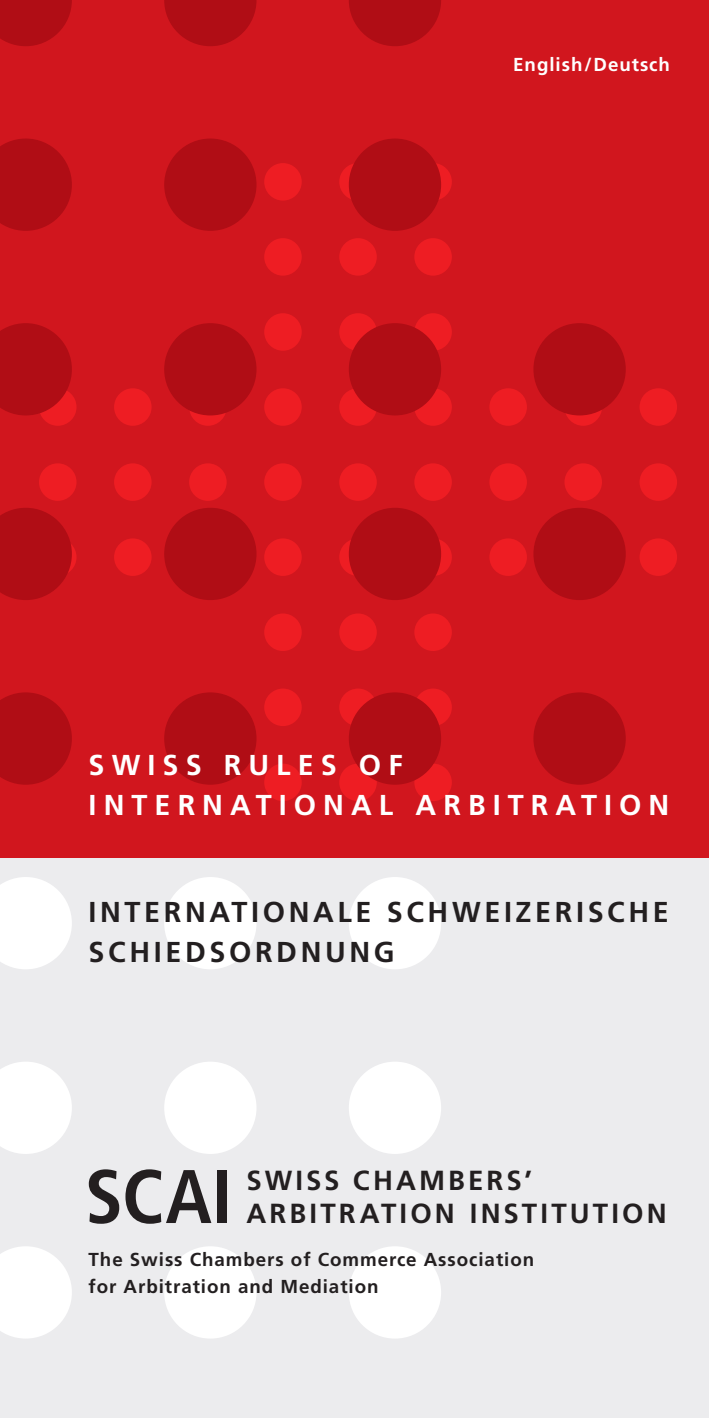
<style>
.page{position:relative;width:709px;height:1418px;background:#fff}
.page>*{position:absolute;margin:0;border:0;box-sizing:border-box;transform-origin:0 0}
.t1{font:700 condensed 75.75px "Frutiger LT";color:#231f20}
.t2{font:700 28.75px/40px "Frutiger LT";letter-spacing:.125em;color:#231f20}
.t3{font:700 28.75px/40px "Frutiger LT";letter-spacing:.245em;color:#fff}
.t4{font:700 27.5px "Frutiger LT";letter-spacing:.115em;color:#231f20}
.t5{font:700 18.75px/26.2px "Frutiger LT";letter-spacing:.05em;color:#231f20}
.t6{font:700 18.75px "Frutiger LT";letter-spacing:.05em;color:#fff}
</style>
<div class="page">
<div style="left:0;top:808px;width:709px;height:609px;background:#ececee"></div>
<div style="left:0;top:0;width:709px;height:857px;background:#d1161e"></div>
<div style="left:264px;top:163px;width:38px;height:38px;background:#ee1d23;border-radius:50%"></div>
<div style="left:264px;top:238px;width:38px;height:38px;background:#ee1d23;border-radius:50%"></div>
<div style="left:264px;top:313px;width:38px;height:38px;background:#ee1d23;border-radius:50%"></div>
<div style="left:264px;top:388px;width:38px;height:38px;background:#ee1d23;border-radius:50%"></div>
<div style="left:189px;top:388px;width:38px;height:38px;background:#ee1d23;border-radius:50%"></div>
<div style="left:114px;top:388px;width:38px;height:38px;background:#ee1d23;border-radius:50%"></div>
<div style="left:39px;top:388px;width:37px;height:38px;background:#ee1d23;border-radius:50%"></div>
<div style="left:264px;top:463px;width:38px;height:38px;background:#ee1d23;border-radius:50%"></div>
<div style="left:189px;top:463px;width:38px;height:38px;background:#ee1d23;border-radius:50%"></div>
<div style="left:114px;top:463px;width:38px;height:38px;background:#ee1d23;border-radius:50%"></div>
<div style="left:39px;top:463px;width:37px;height:38px;background:#ee1d23;border-radius:50%"></div>
<div style="left:264px;top:538px;width:38px;height:38px;background:#ee1d23;border-radius:50%"></div>
<div style="left:114px;top:538px;width:38px;height:38px;background:#ee1d23;border-radius:50%"></div>
<div style="left:39px;top:538px;width:37px;height:38px;background:#ee1d23;border-radius:50%"></div>
<div style="left:264px;top:613px;width:38px;height:38px;background:#ee1d23;border-radius:50%"></div>
<div style="left:264px;top:688px;width:38px;height:38px;background:#ee1d23;border-radius:50%"></div>
<div style="left:264px;top:763px;width:38px;height:38px;background:#ee1d23;border-radius:50%"></div>
<div style="left:339px;top:163px;width:38px;height:38px;background:#ee1d23;border-radius:50%"></div>
<div style="left:339px;top:238px;width:38px;height:38px;background:#ee1d23;border-radius:50%"></div>
<div style="left:339px;top:313px;width:38px;height:38px;background:#ee1d23;border-radius:50%"></div>
<div style="left:339px;top:388px;width:38px;height:38px;background:#ee1d23;border-radius:50%"></div>
<div style="left:339px;top:463px;width:38px;height:38px;background:#ee1d23;border-radius:50%"></div>
<div style="left:339px;top:538px;width:38px;height:38px;background:#ee1d23;border-radius:50%"></div>
<div style="left:339px;top:613px;width:38px;height:38px;background:#ee1d23;border-radius:50%"></div>
<div style="left:339px;top:688px;width:38px;height:38px;background:#ee1d23;border-radius:50%"></div>
<div style="left:339px;top:763px;width:38px;height:38px;background:#ee1d23;border-radius:50%"></div>
<div style="left:414px;top:163px;width:38px;height:38px;background:#ee1d23;border-radius:50%"></div>
<div style="left:414px;top:238px;width:38px;height:38px;background:#ee1d23;border-radius:50%"></div>
<div style="left:414px;top:313px;width:38px;height:38px;background:#ee1d23;border-radius:50%"></div>
<div style="left:414px;top:388px;width:38px;height:38px;background:#ee1d23;border-radius:50%"></div>
<div style="left:489px;top:388px;width:38px;height:38px;background:#ee1d23;border-radius:50%"></div>
<div style="left:564px;top:388px;width:38px;height:38px;background:#ee1d23;border-radius:50%"></div>
<div style="left:639px;top:388px;width:38px;height:38px;background:#ee1d23;border-radius:50%"></div>
<div style="left:414px;top:463px;width:38px;height:38px;background:#ee1d23;border-radius:50%"></div>
<div style="left:489px;top:463px;width:38px;height:38px;background:#ee1d23;border-radius:50%"></div>
<div style="left:564px;top:463px;width:38px;height:38px;background:#ee1d23;border-radius:50%"></div>
<div style="left:639px;top:463px;width:38px;height:38px;background:#ee1d23;border-radius:50%"></div>
<div style="left:414px;top:538px;width:38px;height:38px;background:#ee1d23;border-radius:50%"></div>
<div style="left:489px;top:538px;width:38px;height:38px;background:#ee1d23;border-radius:50%"></div>
<div style="left:639px;top:538px;width:38px;height:38px;background:#ee1d23;border-radius:50%"></div>
<div style="left:414px;top:613px;width:38px;height:38px;background:#ee1d23;border-radius:50%"></div>
<div style="left:414px;top:688px;width:38px;height:38px;background:#ee1d23;border-radius:50%"></div>
<div style="left:414px;top:763px;width:38px;height:38px;background:#ee1d23;border-radius:50%"></div>
<svg style="left:0;top:138px;width:72px;height:93px"></svg>
<svg style="left:0;top:323px;width:72px;height:92px"></svg>
<svg style="left:0;top:508px;width:72px;height:92px"></svg>
<svg style="left:0;top:692px;width:72px;height:92px"></svg>
<svg style="left:0;top:877px;width:72px;height:92px"></svg>
<svg style="left:0;top:1062px;width:72px;height:91px"></svg>
<svg style="left:0;top:1246px;width:72px;height:92px"></svg>
<svg style="left:164px;top:0;width:92px;height:46px"></svg>
<div style="left:164px;top:138px;width:92px;height:93px;background:#b00d15;border-radius:50%"></div>
<div style="left:164px;top:323px;width:92px;height:92px;background:#b00d15;border-radius:50%"></div>
<div style="left:164px;top:508px;width:92px;height:92px;background:#b00d15;border-radius:50%"></div>
<div style="left:164px;top:692px;width:92px;height:92px;background:#b00d15;border-radius:50%"></div>
<div style="left:164px;top:877px;width:92px;height:92px;background:#fff;border-radius:50%"></div>
<div style="left:164px;top:1061px;width:92px;height:92px;background:#fff;border-radius:50%"></div>
<div style="left:164px;top:1246px;width:92px;height:92px;background:#fff;border-radius:50%"></div>
<svg style="left:349px;top:0;width:92px;height:46px"></svg>
<div style="left:349px;top:138px;width:92px;height:93px;background:#b00d15;border-radius:50%"></div>
<div style="left:349px;top:323px;width:92px;height:92px;background:#b00d15;border-radius:50%"></div>
<div style="left:533px;top:323px;width:92px;height:92px;background:#b00d15;border-radius:50%"></div>
<div style="left:349px;top:508px;width:92px;height:92px;background:#b00d15;border-radius:50%"></div>
<div style="left:533px;top:508px;width:92px;height:92px;background:#b00d15;border-radius:50%"></div>
<div style="left:349px;top:692px;width:92px;height:92px;background:#b00d15;border-radius:50%"></div>
<div style="left:533px;top:692px;width:92px;height:92px;background:#b00d15;border-radius:50%"></div>
<div style="left:349px;top:877px;width:92px;height:92px;background:#fff;border-radius:50%"></div>
<div style="left:349px;top:1061px;width:92px;height:92px;background:#fff;border-radius:50%"></div>
<div style="left:349px;top:1246px;width:92px;height:92px;background:#fff;border-radius:50%"></div>
<svg style="left:0;top:0;width:72px;height:46px"></svg>
<p class="t6" style="left:513px;top:53px;width:158px">English/Deutsch</p>
<h2 class="t3" style="left:89px;top:745px;width:582px">SWISS RULES OF<br>INTERNATIONAL ARBITRATION</h2>
<h2 class="t2" style="left:89px;top:892px;width:582px">INTERNATIONALE SCHWEIZERISCHE<br>SCHIEDSORDNUNG</h2>
<h1 class="t1" style="left:85px;top:1151px;width:149px">SCAI</h1>
<h3 class="t4" style="left:246px;top:1163px;width:287px">SWISS CHAMBERS’</h3>
<h3 class="t4" style="left:246px;top:1197px;width:422px">ARBITRATION INSTITUTION</h3>
<p class="t5" style="left:89px;top:1246px;width:447px">The Swiss Chambers of Commerce Association for Arbitration and Mediation</p>
</div>
